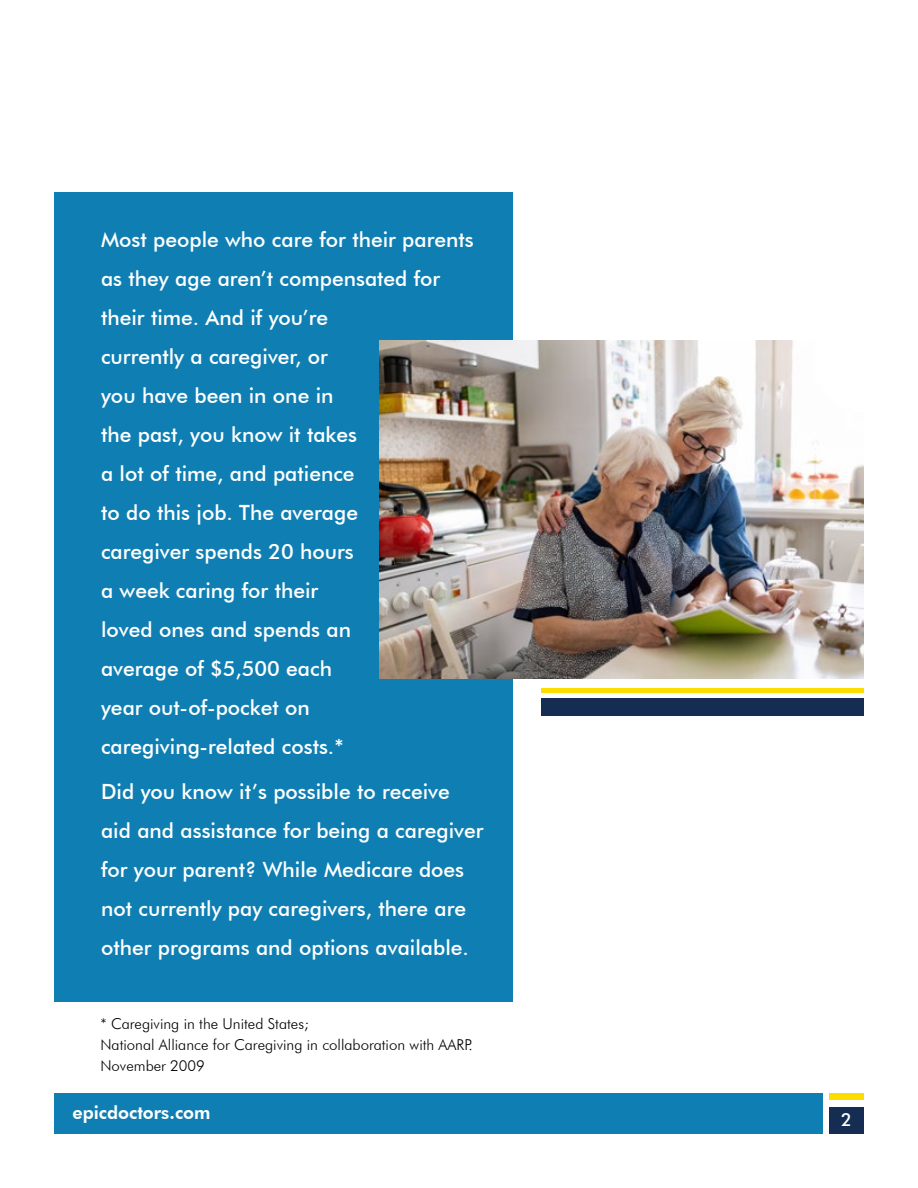
<style>
.page{position:relative;width:918px;height:1188px;background:#fff}
.page>*{position:absolute;margin:0;border:0;box-sizing:border-box;transform-origin:0 0}
.t1{font:500 21px/39px "Futura BT";color:#fff}
.t2{font:800 18px "Futura BT";color:#fff}
.t3{font:500 18px "Futura BT";color:#fff}
.t4{font:300 15px/21px "Futura BT";color:#000}
</style>
<div class="page">
<div style="left:54px;top:1094px;width:768px;height:40px;background:#0f7fb3"></div>
<div style="left:829px;top:1107px;width:35px;height:27px;background:#152c53"></div>
<div style="left:829px;top:1094px;width:35px;height:6px;background:#fddd00"></div>
<div style="left:54px;top:192px;width:459px;height:810px;background:#0f7fb3"></div>
<img style="left:379px;top:341px;width:485px;height:337px">
<div style="left:541px;top:698px;width:323px;height:18px;background:#152c53"></div>
<div style="left:541px;top:688px;width:323px;height:5px;background:#fddd00"></div>
<p class="t1" style="left:101px;top:220px;width:374px">Most people who care for their parents as they age aren’t compensated for their time. And if you’re<br>currently a caregiver, or<br>you have been in one in<br>the past, you know it takes<br>a lot of time, and patience<br>to do this job. The average<br>caregiver spends 20 hours<br>a week caring for their<br>loved ones and spends an<br>average of $5,500 each<br>year out-of-pocket on caregiving-related costs.*</p>
<p class="t1" style="left:101px;top:772px;width:384px">Did you know it’s possible to receive aid and assistance for being a caregiver for your parent? While Medicare does not currently pay caregivers, there are other programs and options available.</p>
<p class="t4" style="left:100px;top:1013px;width:374px">* Caregiving in the United States;<br>National Alliance for Caregiving in collaboration with AARP.<br>November 2009</p>
<p class="t2" style="left:72px;top:1101px;width:140px">epicdoctors.com</p>
<p class="t3" style="left:841px;top:1109px;width:12px">2</p>
</div>
